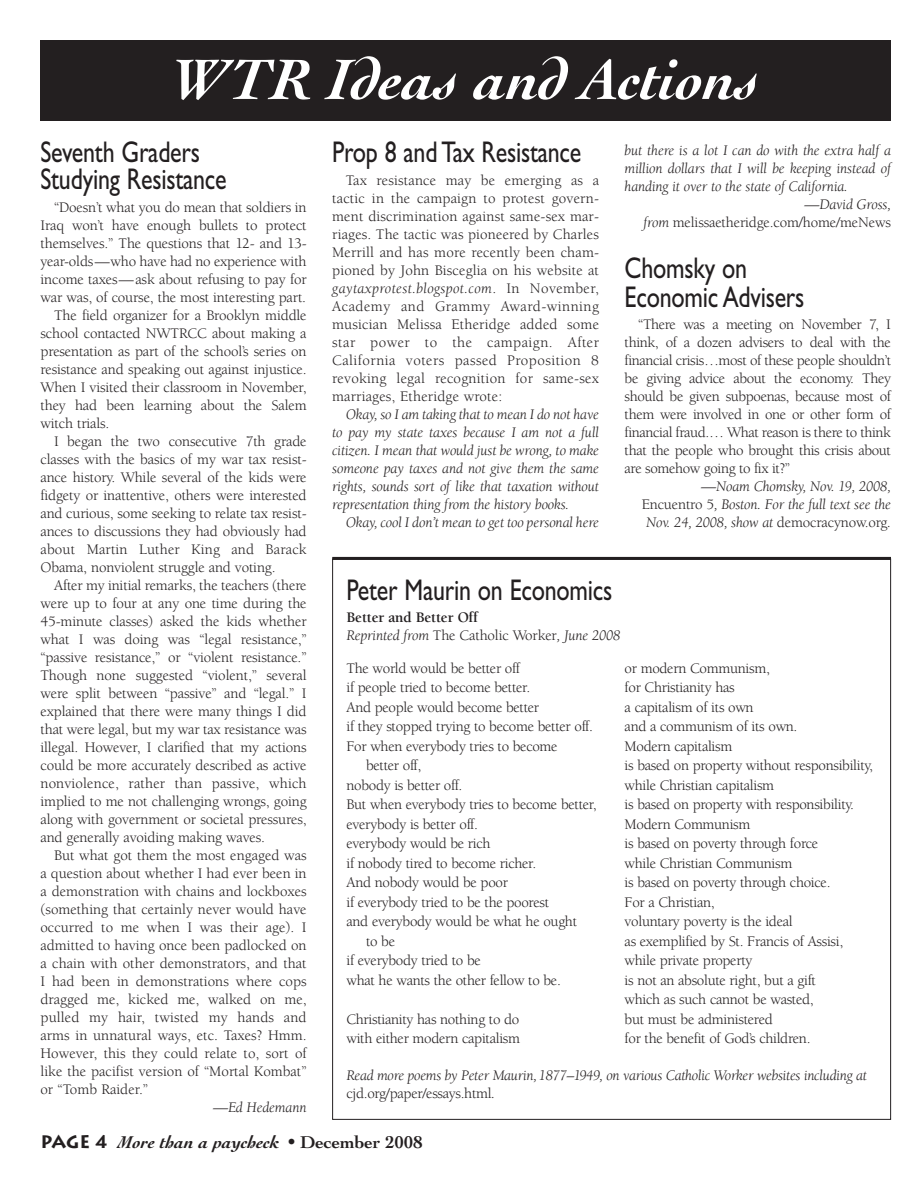
<style>
.page{position:relative;width:918px;height:1188px;background:#fff}
.page>*{position:absolute;margin:0;border:0;box-sizing:border-box;transform-origin:0 0}
.t1{font:italic 700 60px "Cochin";color:#fff}
.t2{font:30px/27px "Gill Sans";letter-spacing:-.01em;color:#231f20;scale:.8 1}
.t3{font:italic 700 18px "Cochin";color:#231f20}
.t4{font:15px/18px "Berkeley";letter-spacing:-.01em;color:#231f20;text-align:justify}
.t5{font:italic 15px/18px "Berkeley";letter-spacing:-.01em;color:#231f20;text-align:justify}
.t6{font:15px "Berkeley";letter-spacing:.01em;color:#231f20}
.s1{font-style:italic}
.s2{font-style:normal}
.s3{font-weight:700;font-style:normal}
.s4{font-family:"Lithos";font-style:normal}
.s5{font-family:"Helvetica";font-weight:400;font-style:normal}
</style>
<div class="page">
<div style="left:40px;top:40px;width:851px;height:82px;background:#231f20"></div>
<hr style="left:332px;top:557px;width:559px;height:3px;background:#231f20">
<h1 class="t1" style="left:173px;top:56px;width:588px">WTR Ideas and Actions</h1>
<h2 class="t2" style="left:40px;top:142px;width:234px">Seventh Graders<br>Studying Resistance</h2>
<p class="t4" style="left:54px;top:199px;width:254px">“Doesn’t what you do mean that soldiers in</p>
<p class="t4" style="left:40px;top:217px;width:268px">Iraq won’t have enough bullets to protect</p>
<p class="t4" style="left:40px;top:235px;width:268px">themselves.” The questions that 12- and 13-</p>
<p class="t4" style="left:40px;top:253px;width:268px">year-olds—who have had no experience with</p>
<p class="t4" style="left:40px;top:271px;width:268px">income taxes—ask about refusing to pay for</p>
<p class="t4" style="left:40px;top:289px;width:267px">war was, of course, the most interesting part.</p>
<p class="t4" style="left:54px;top:307px;width:254px">The field organizer for a Brooklyn middle</p>
<p class="t4" style="left:40px;top:325px;width:268px">school contacted NWTRCC about making a</p>
<p class="t4" style="left:40px;top:343px;width:268px">presentation as part of the school’s series on</p>
<p class="t4" style="left:40px;top:361px;width:268px">resistance and speaking out against injustice.</p>
<p class="t4" style="left:40px;top:379px;width:268px">When I visited their classroom in November,</p>
<p class="t4" style="left:40px;top:397px;width:268px">they had been learning about the Salem</p>
<p class="t4" style="left:40px;top:415px;width:71px">witch trials.</p>
<p class="t4" style="left:54px;top:433px;width:254px">I began the two consecutive 7th grade</p>
<p class="t4" style="left:40px;top:451px;width:268px">classes with the basics of my war tax resist-</p>
<p class="t4" style="left:40px;top:469px;width:268px">ance history. While several of the kids were</p>
<p class="t4" style="left:40px;top:487px;width:268px">fidgety or inattentive, others were interested</p>
<p class="t4" style="left:40px;top:505px;width:268px">and curious, some seeking to relate tax resist-</p>
<p class="t4" style="left:40px;top:523px;width:268px">ances to discussions they had obviously had</p>
<p class="t6" style="left:40px;top:543px;width:268px">about Martin Luther King and Barack</p>
<p class="t4" style="left:40px;top:559px;width:237px">Obama, nonviolent struggle and voting.</p>
<p class="t4" style="left:54px;top:577px;width:254px">After my initial remarks, the teachers (there</p>
<p class="t4" style="left:40px;top:595px;width:268px">were up to four at any one time during the</p>
<p class="t4" style="left:40px;top:613px;width:268px">45-minute classes) asked the kids whether</p>
<p class="t4" style="left:40px;top:631px;width:268px">what I was doing was “legal resistance,”</p>
<p class="t4" style="left:40px;top:649px;width:268px">“passive resistance,” or “violent resistance.”</p>
<p class="t4" style="left:40px;top:667px;width:268px">Though none suggested “violent,” several</p>
<p class="t4" style="left:40px;top:685px;width:268px">were split between “passive” and “legal.” I</p>
<p class="t4" style="left:40px;top:703px;width:268px">explained that there were many things I did</p>
<p class="t4" style="left:40px;top:721px;width:268px">that were legal, but my war tax resistance was</p>
<p class="t4" style="left:40px;top:739px;width:268px">illegal. However, I clarified that my actions</p>
<p class="t4" style="left:40px;top:757px;width:268px">could be more accurately described as active</p>
<p class="t6" style="left:40px;top:777px;width:268px">nonviolence, rather than passive, which</p>
<p class="t4" style="left:40px;top:793px;width:268px">implied to me not challenging wrongs, going</p>
<p class="t4" style="left:40px;top:811px;width:268px">along with government or societal pressures,</p>
<p class="t4" style="left:40px;top:829px;width:226px">and generally avoiding making waves.</p>
<p class="t4" style="left:54px;top:847px;width:254px">But what got them the most engaged was</p>
<p class="t4" style="left:40px;top:865px;width:268px">a question about whether I had ever been in</p>
<p class="t4" style="left:40px;top:883px;width:268px">a demonstration with chains and lockboxes</p>
<p class="t4" style="left:40px;top:901px;width:268px">(something that certainly never would have</p>
<p class="t4" style="left:40px;top:919px;width:268px">occurred to me when I was their age). I</p>
<p class="t4" style="left:40px;top:937px;width:268px">admitted to having once been padlocked on</p>
<p class="t4" style="left:40px;top:955px;width:268px">a chain with other demonstrators, and that</p>
<p class="t4" style="left:40px;top:973px;width:268px">I had been in demonstrations where cops</p>
<p class="t4" style="left:40px;top:991px;width:268px">dragged me, kicked me, walked on me,</p>
<p class="t6" style="left:40px;top:1011px;width:268px">pulled my hair, twisted my hands and</p>
<p class="t4" style="left:40px;top:1027px;width:268px">arms in unnatural ways, etc. Taxes? Hmm.</p>
<p class="t4" style="left:40px;top:1045px;width:268px">However, this they could relate to, sort of</p>
<p class="t4" style="left:40px;top:1063px;width:268px">like the pacifist version of “Mortal Kombat”</p>
<p class="t4" style="left:40px;top:1081px;width:109px">or “Tomb Raider.”</p>
<p class="t5" style="left:213px;top:1099px;width:95px">—Ed Hedemann</p>
<h2 class="t2" style="left:332px;top:142px;width:313px">Prop 8 and Tax Resistance</h2>
<p class="t4" style="left:332px;top:172px;width:268px;text-indent:14px">Tax resistance may be emerging as a tactic in the campaign to protest govern&shy;ment discrimination against same-sex mar&shy;riages. The tactic was pioneered by Charles Merrill and has more recently been cham&shy;pioned by John Bisceglia on his website at <span class="s1">gaytaxprotest.blogspot.com</span>. In November, Academy and Grammy Award-winning musician Melissa Etheridge added some star power to the campaign. After California voters passed Proposition 8 revoking legal recognition for same-sex marriages, Etheridge wrote:</p>
<p class="t5" style="left:332px;top:406px;width:268px;text-indent:14px">Okay, so I am taking that to mean I do not have to pay my state taxes because I am not a full citizen. I mean that would just be wrong, to make someone pay taxes and not give them the same rights, sounds sort of like that taxation without representation thing from the history books.</p>
<p class="t5" style="left:346px;top:514px;width:255px">Okay, cool I don’t mean to get too personal here</p>
<p class="t5" style="left:625px;top:143px;width:268px">but there is a lot I can do with the extra half a</p>
<p class="t5" style="left:625px;top:161px;width:268px">million dollars that I will be keeping instead of</p>
<p class="t5" style="left:625px;top:179px;width:225px">handing it over to the state of California.</p>
<p class="t5" style="left:805px;top:197px;width:88px">—David Gross,</p>
<p class="t4" style="left:643px;top:215px;width:249px"><span class="s1">from</span> melissaetheridge.com/home/meNews</p>
<h2 class="t2" style="left:625px;top:257px;width:226px;line-height:28.5px">Chomsky on<br>Economic Advisers</h2>
<p class="t4" style="left:625px;top:317px;width:268px;text-indent:14px">“There was a meeting on November 7, I think, of a dozen advisers to deal with the financial crisis…most of these people shouldn’t be giving advice about the economy. They should be given subpoenas, because most of them were involved in one or other form of financial fraud.… What reason is there to think that the people who brought this crisis about are somehow going to fix it?”</p>
<p class="t5" style="left:642px;top:479px;width:251px;text-indent:60px">—Noam Chomsky, Nov. 19, 2008, <span class="s2">Encuentro 5</span>, Boston. For the full text see the Nov. 24, 2008, show at <span class="s2">democracynow.org</span>.</p>
<h2 class="t2" style="left:346px;top:580px;width:334px">Peter Maurin on Economics</h2>
<p class="t5" style="left:346px;top:610px;width:275px"><span class="s3">Better and Better Off<br></span>Reprinted from <span class="s2">The Catholic Worker</span>, June 2008</p>
<p class="t4" style="left:346px;top:660px;width:175px">The world would be better off</p>
<p class="t4" style="left:346px;top:680px;width:185px">if people tried to become better.</p>
<p class="t4" style="left:346px;top:699px;width:194px">And people would become better</p>
<p class="t4" style="left:346px;top:719px;width:248px">if they stopped trying to become better off.</p>
<p class="t4" style="left:346px;top:738px;width:213px">For when everybody tries to become</p>
<p class="t4" style="left:366px;top:758px;width:57px">better off,</p>
<p class="t4" style="left:346px;top:777px;width:117px">nobody is better off.</p>
<p class="t4" style="left:346px;top:797px;width:252px">But when everybody tries to become better,</p>
<p class="t4" style="left:346px;top:816px;width:133px">everybody is better off.</p>
<p class="t4" style="left:346px;top:836px;width:146px">everybody would be rich</p>
<p class="t4" style="left:346px;top:855px;width:191px">if nobody tired to become richer.</p>
<p class="t4" style="left:346px;top:875px;width:163px">And nobody would be poor</p>
<p class="t4" style="left:346px;top:894px;width:204px">if everybody tried to be the poorest</p>
<p class="t4" style="left:346px;top:914px;width:232px">and everybody would be what he ought</p>
<p class="t4" style="left:366px;top:933px;width:31px">to be</p>
<p class="t4" style="left:346px;top:953px;width:136px">if everybody tried to be</p>
<p class="t4" style="left:346px;top:972px;width:216px">what he wants the other fellow to be.</p>
<p class="t4" style="left:346px;top:1011px;width:175px;line-height:19.5px">Christianity has nothing to do with either modern capitalism</p>
<p class="t4" style="left:625px;top:660px;width:250px;line-height:19.5px;text-align:left">or modern Communism,<br>for Christianity has<br>a capitalism of its own<br>and a communism of its own.<br>Modern capitalism<br>is based on property without responsibility, while Christian capitalism<br>is based on property with responsibility.<br>Modern Communism<br>is based on poverty through force<br>while Christian Communism<br>is based on poverty through choice.<br>For a Christian,<br>voluntary poverty is the ideal<br>as exemplified by St. Francis of Assisi, while private property<br>is not an absolute right, but a gift<br>which as such cannot be wasted,<br>but must be administered<br>for the benefit of God’s children.</p>
<p class="t5" style="left:346px;top:1067px;width:522px">Read more poems by Peter Maurin, 1877–1949, on various Catholic Worker websites including at <span class="s2">cjd.org/paper/essays.html</span>.</p>
<p class="t3" style="left:40px;top:1135px;width:384px"><span class="s4">PAGE 4</span> More than a paycheck <span class="s5">•</span> <span class="s2">December 2008</span></p>
</div>
